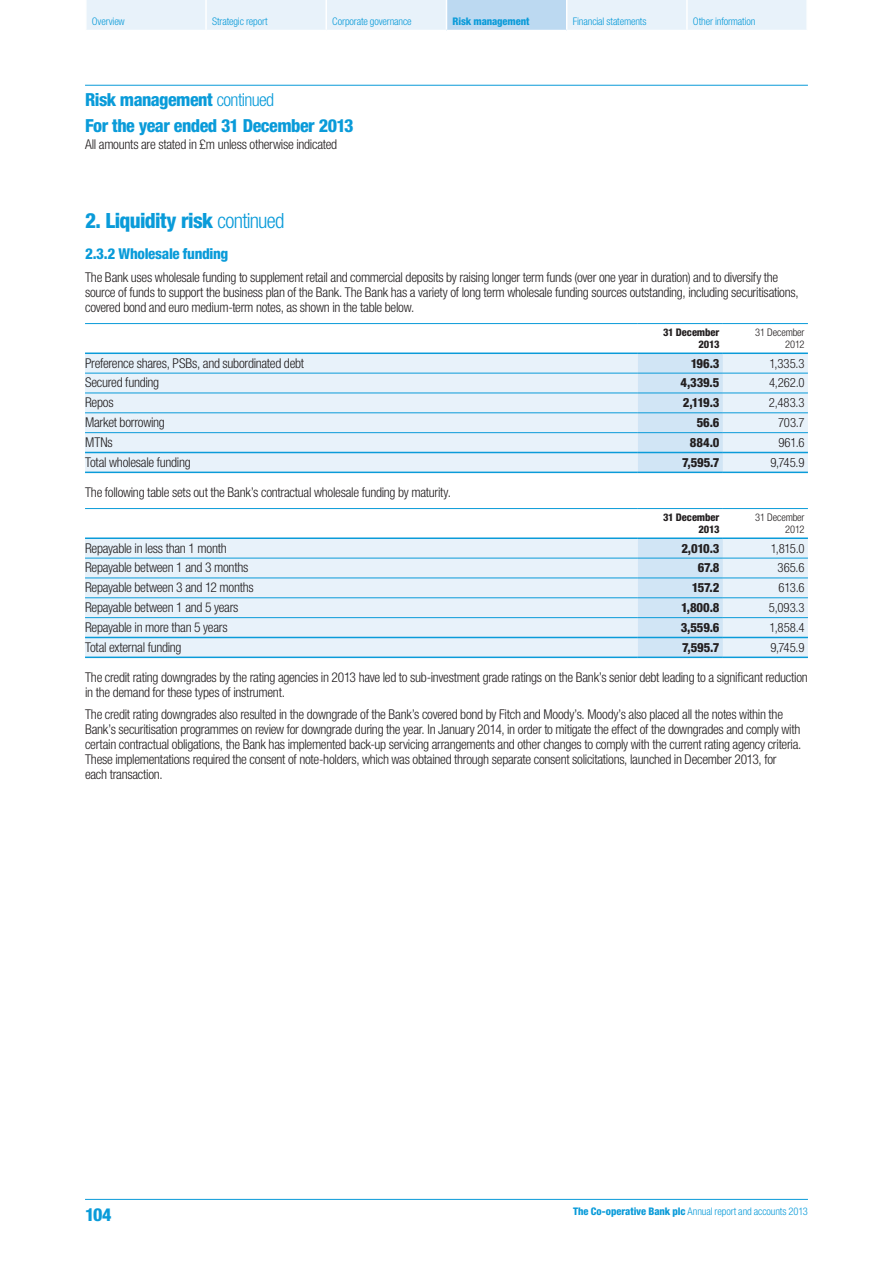
<style>
.page{position:relative;width:893px;height:1263px;background:#fff}
.page>*{position:absolute;margin:0;border:0;box-sizing:border-box;transform-origin:0 0}
.t1{font:800 condensed 21px "Helvetica Neue LT Std";letter-spacing:-.03em;color:#0a9bd9}
.t2{font:800 condensed 18px/25.5px "Helvetica Neue LT Std";letter-spacing:-.025em;color:#0a9bd9}
.t3{font:800 condensed 15px "Helvetica Neue LT Std";letter-spacing:-.02em;color:#0a9bd9}
.t4{font:300 condensed 13.5px/15px "Helvetica Neue LT Std";letter-spacing:-.02em;color:#231f20}
.t5{font:300 condensed 12.75px "Helvetica Neue LT Std";color:#231f20}
.t6{font:800 condensed 12.75px "Helvetica Neue LT Std";letter-spacing:-.01em;color:#231f20}
.t7{font:300 condensed 10.5px "Helvetica Neue LT Std";letter-spacing:-.01em;color:#0a9bd9}
.t8{font:800 condensed 10.5px/12px "Helvetica Neue LT Std";letter-spacing:-.005em;color:#231f20;text-align:right}
.t9{font:300 condensed 10.5px/12px "Helvetica Neue LT Std";letter-spacing:-.015em;color:#231f20;text-align:right}
.t10{font:800 condensed 10.5px "Helvetica Neue LT Std";letter-spacing:-.01em;color:#0a9bd9}
.s1{font-weight:300}
.s2{font-weight:800}
</style>
<div class="page">
<hr style="left:85px;top:1199px;width:723px;height:1px;background:#0a9bd9">
<hr style="left:85px;top:85px;width:723px;height:1px;background:#0a9bd9">
<div style="left:87px;top:0;width:719px;height:30px;background:#e8f2fa"></div>
<div style="left:446px;top:0;width:121px;height:31px;background:#bcd9f1"></div>
<hr style="left:205px;top:0;width:2px;height:30px;background:#fff">
<hr style="left:325px;top:0;width:2px;height:30px;background:#fff">
<hr style="left:446px;top:0;width:1px;height:30px;background:#fff">
<hr style="left:566px;top:0;width:1px;height:30px;background:#fff">
<hr style="left:686px;top:0;width:2px;height:30px;background:#fff">
<hr style="left:446px;top:30px;width:121px;height:1px;background:#fff">
<div style="left:85px;top:354px;width:723px;height:118px;background:#e8f2fa"></div>
<div style="left:638px;top:354px;width:85px;height:118px;background:#d1e5f5"></div>
<hr style="left:85px;top:373px;width:553px;height:1px;background:#0a9bd9">
<hr style="left:723px;top:373px;width:85px;height:1px;background:#0a9bd9">
<hr style="left:85px;top:393px;width:553px;height:1px;background:#0a9bd9">
<hr style="left:85px;top:323px;width:553px;height:1px;background:#0a9bd9">
<hr style="left:638px;top:323px;width:85px;height:1px;background:#0a9bd9">
<hr style="left:723px;top:323px;width:85px;height:1px;background:#0a9bd9">
<hr style="left:638px;top:373px;width:85px;height:1px;background:#0a9bd9">
<hr style="left:723px;top:393px;width:85px;height:1px;background:#0a9bd9">
<hr style="left:85px;top:413px;width:553px;height:1px;background:#0a9bd9">
<hr style="left:85px;top:352px;width:553px;height:2px;background:#0a9bd9">
<hr style="left:723px;top:352px;width:85px;height:2px;background:#0a9bd9">
<hr style="left:638px;top:393px;width:85px;height:1px;background:#0a9bd9">
<hr style="left:723px;top:413px;width:85px;height:1px;background:#0a9bd9">
<hr style="left:85px;top:432px;width:553px;height:1px;background:#0a9bd9">
<hr style="left:638px;top:352px;width:85px;height:2px;background:#0a9bd9">
<hr style="left:638px;top:413px;width:85px;height:1px;background:#0a9bd9">
<hr style="left:723px;top:432px;width:85px;height:1px;background:#0a9bd9">
<hr style="left:638px;top:432px;width:85px;height:1px;background:#0a9bd9">
<hr style="left:85px;top:452px;width:553px;height:1px;background:#0a9bd9">
<hr style="left:638px;top:452px;width:85px;height:1px;background:#0a9bd9">
<hr style="left:723px;top:452px;width:85px;height:1px;background:#0a9bd9">
<hr style="left:85px;top:472px;width:553px;height:1px;background:#0a9bd9">
<hr style="left:638px;top:472px;width:85px;height:1px;background:#0a9bd9">
<hr style="left:723px;top:472px;width:85px;height:1px;background:#0a9bd9">
<div style="left:85px;top:539px;width:723px;height:118px;background:#e8f2fa"></div>
<div style="left:638px;top:539px;width:85px;height:118px;background:#d1e5f5"></div>
<hr style="left:85px;top:558px;width:553px;height:1px;background:#0a9bd9">
<hr style="left:723px;top:558px;width:85px;height:1px;background:#0a9bd9">
<hr style="left:85px;top:578px;width:553px;height:1px;background:#0a9bd9">
<hr style="left:85px;top:508px;width:553px;height:1px;background:#0a9bd9">
<hr style="left:638px;top:508px;width:85px;height:1px;background:#0a9bd9">
<hr style="left:723px;top:508px;width:85px;height:1px;background:#0a9bd9">
<hr style="left:638px;top:558px;width:85px;height:1px;background:#0a9bd9">
<hr style="left:723px;top:578px;width:85px;height:1px;background:#0a9bd9">
<hr style="left:85px;top:597px;width:553px;height:1px;background:#0a9bd9">
<hr style="left:85px;top:537px;width:553px;height:2px;background:#0a9bd9">
<hr style="left:723px;top:537px;width:85px;height:2px;background:#0a9bd9">
<hr style="left:638px;top:537px;width:85px;height:2px;background:#0a9bd9">
<hr style="left:638px;top:578px;width:85px;height:1px;background:#0a9bd9">
<hr style="left:723px;top:597px;width:85px;height:1px;background:#0a9bd9">
<hr style="left:85px;top:617px;width:553px;height:1px;background:#0a9bd9">
<hr style="left:638px;top:597px;width:85px;height:1px;background:#0a9bd9">
<hr style="left:723px;top:617px;width:85px;height:1px;background:#0a9bd9">
<hr style="left:638px;top:617px;width:85px;height:1px;background:#0a9bd9">
<hr style="left:85px;top:637px;width:553px;height:1px;background:#0a9bd9">
<hr style="left:638px;top:637px;width:85px;height:1px;background:#0a9bd9">
<hr style="left:723px;top:637px;width:85px;height:1px;background:#0a9bd9">
<hr style="left:85px;top:657px;width:553px;height:1px;background:#0a9bd9">
<hr style="left:638px;top:657px;width:85px;height:1px;background:#0a9bd9">
<hr style="left:723px;top:657px;width:85px;height:1px;background:#0a9bd9">
<p class="t7" style="left:92px;top:15px;width:35px">Overview</p>
<p class="t7" style="left:212px;top:15px;width:57px">Strategic report</p>
<p class="t7" style="left:332px;top:15px;width:81px">Corporate governance</p>
<p class="t10" style="left:452px;top:14px;width:79px">Risk management</p>
<p class="t7" style="left:573px;top:15px;width:75px">Financial statements</p>
<p class="t7" style="left:693px;top:15px;width:64px">Other information</p>
<h2 class="t2" style="left:85px;top:87px;width:270px">Risk management <span class="s1">continued<br></span>For the year ended 31 December 2013</h2>
<p class="t4" style="left:85px;top:137px;width:254px">All amounts are stated in £m unless otherwise indicated</p>
<h1 class="t1" style="left:85px;top:207px;width:201px">2. Liquidity risk <span class="s1">continued</span></h1>
<p class="t3" style="left:85px;top:244px;width:145px">2.3.2 Wholesale funding</p>
<p class="t4" style="left:85px;top:269px;width:715px">The Bank uses wholesale funding to supplement retail and commercial deposits by raising longer term funds (over one year in duration) and to diversify the source of funds to support the business plan of the Bank. The Bank has a variety of long term wholesale funding sources outstanding, including securitisations, covered bond and euro medium-term notes, as shown in the table below.</p>
<p class="t8" style="left:663px;top:326px;width:58px">31 December<br>2013</p>
<p class="t9" style="left:755px;top:326px;width:51px">31 December<br>2012</p>
<p class="t4" style="left:85px;top:355px;width:221px">Preference shares, PSBs, and subordinated debt</p>
<p class="t6" style="left:691px;top:355px;width:30px">196.3</p>
<p class="t5" style="left:769px;top:356px;width:37px">1,335.3</p>
<p class="t4" style="left:85px;top:375px;width:76px">Secured funding</p>
<p class="t6" style="left:681px;top:375px;width:40px">4,339.5</p>
<p class="t5" style="left:769px;top:376px;width:37px">4,262.0</p>
<p class="t4" style="left:85px;top:395px;width:30px">Repos</p>
<p class="t6" style="left:683px;top:395px;width:38px">2,119.3</p>
<p class="t5" style="left:769px;top:395px;width:37px">2,483.3</p>
<p class="t4" style="left:85px;top:415px;width:81px">Market borrowing</p>
<p class="t6" style="left:697px;top:415px;width:24px">56.6</p>
<p class="t5" style="left:778px;top:415px;width:28px">703.7</p>
<p class="t4" style="left:85px;top:435px;width:29px">MTNs</p>
<p class="t6" style="left:690px;top:434px;width:31px">884.0</p>
<p class="t5" style="left:778px;top:435px;width:28px">961.6</p>
<p class="t4" style="left:85px;top:454px;width:107px">Total wholesale funding</p>
<p class="t6" style="left:682px;top:454px;width:39px">7,595.7</p>
<p class="t5" style="left:770px;top:455px;width:36px">9,745.9</p>
<p class="t4" style="left:85px;top:484px;width:367px">The following table sets out the Bank’s contractual wholesale funding by maturity.</p>
<p class="t8" style="left:663px;top:511px;width:58px">31 December<br>2013</p>
<p class="t9" style="left:755px;top:511px;width:51px">31 December<br>2012</p>
<p class="t4" style="left:85px;top:540px;width:143px">Repayable in less than 1 month</p>
<p class="t6" style="left:681px;top:540px;width:40px">2,010.3</p>
<p class="t5" style="left:771px;top:541px;width:35px">1,815.0</p>
<p class="t4" style="left:85px;top:560px;width:165px">Repayable between 1 and 3 months</p>
<p class="t6" style="left:698px;top:560px;width:23px">67.8</p>
<p class="t5" style="left:778px;top:561px;width:28px">365.6</p>
<p class="t4" style="left:85px;top:580px;width:170px">Repayable between 3 and 12 months</p>
<p class="t6" style="left:692px;top:580px;width:29px">157.2</p>
<p class="t5" style="left:779px;top:580px;width:27px">613.6</p>
<p class="t4" style="left:85px;top:600px;width:155px">Repayable between 1 and 5 years</p>
<p class="t6" style="left:681px;top:600px;width:40px">1,800.8</p>
<p class="t5" style="left:769px;top:600px;width:37px">5,093.3</p>
<p class="t4" style="left:85px;top:620px;width:144px">Repayable in more than 5 years</p>
<p class="t6" style="left:681px;top:619px;width:40px">3,559.6</p>
<p class="t5" style="left:770px;top:620px;width:36px">1,858.4</p>
<p class="t4" style="left:85px;top:639px;width:98px">Total external funding</p>
<p class="t6" style="left:682px;top:639px;width:39px">7,595.7</p>
<p class="t5" style="left:770px;top:640px;width:36px">9,745.9</p>
<p class="t4" style="left:85px;top:669px;width:724px">The credit rating downgrades by the rating agencies in 2013 have led to sub-investment grade ratings on the Bank’s senior debt leading to a significant reduction in the demand for these types of instrument.</p>
<p class="t4" style="left:85px;top:707px;width:718px">The credit rating downgrades also resulted in the downgrade of the Bank’s covered bond by Fitch and Moody’s. Moody’s also placed all the notes within the Bank’s securitisation programmes on review for downgrade during the year. In January 2014, in order to mitigate the effect of the downgrades and comply with certain contractual obligations, the Bank has implemented back-up servicing arrangements and other changes to comply with the current rating agency criteria.<br>These implementations required the consent of note-holders, which was obtained through separate consent solicitations, launched in December 2013, for each transaction.</p>
<h2 class="t2" style="left:85px;top:1201px;width:28px">104</h2>
<p class="t7" style="left:573px;top:1205px;width:236px"><span class="s2">The Co-operative Bank plc</span> Annual report and accounts 2013</p>
</div>
